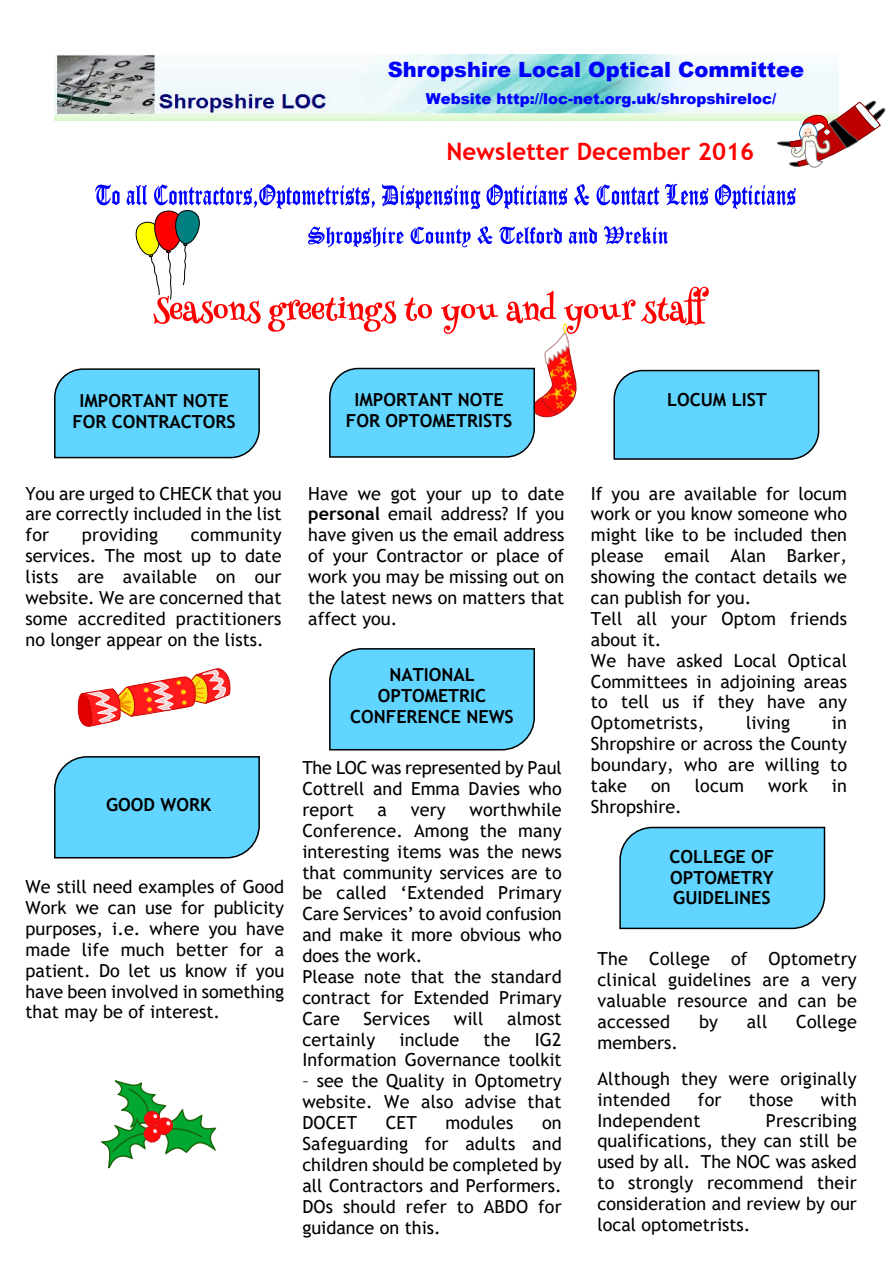
<style>
.page{position:relative;width:893px;height:1263px;background:#fff}
.page>*{position:absolute;margin:0;border:0;box-sizing:border-box;transform-origin:0 0}
.t1{font:700 24px "Trebuchet MS";color:#f00}
.t2{font:900 21px "Arial";color:#00f}
.t3{font:18px/20.9px "Trebuchet MS";color:#000;text-align:justify}
.t4{font:700 18px/20.9px "Trebuchet MS";color:#000;text-align:center}
.t5{font:900 15px "Arial";color:#00f}
.s1{font-weight:700}
</style>
<div class="page">
<img style="left:54px;top:54px;width:785px;height:67px">
<svg style="left:777px;top:100px;width:109px;height:68px"></svg>
<svg style="left:54px;top:184px;width:766px;height:276px"></svg>
<svg style="left:329px;top:648px;width:206px;height:103px;background:#61cdf4"></svg>
<svg style="left:619px;top:826px;width:207px;height:104px;background:#63cef4"></svg>
<svg style="left:54px;top:756px;width:206px;height:103px;background:#61cdf4"></svg>
<svg style="left:101px;top:1080px;width:116px;height:89px"></svg>
<svg style="left:77px;top:668px;width:154px;height:59px"></svg>
<p class="t2" style="left:388px;top:62px;width:418px">Shropshire Local Optical Committee</p>
<p class="t5" style="left:426px;top:93px;width:352px">Website http://loc-net.org.uk/shropshireloc/</p>
<h1 class="t1" style="left:446px;top:142px;width:309px">Newsletter December 2016</h1>
<p class="t4" style="left:72px;top:392px;width:165px">IMPORTANT NOTE<br>FOR CONTRACTORS</p>
<p class="t4" style="left:346px;top:391px;width:168px">IMPORTANT NOTE<br>FOR OPTOMETRISTS</p>
<p class="t3" style="left:26px;top:484px;width:258px">You are urged to CHECK that you are correctly included in the list for</p>
<p class="t3" style="left:82px;top:526px;width:78px">providing</p>
<p class="t3" style="left:26px;top:526px;width:258px;text-indent:165px">community services. The most up to date lists are available on our website. We are concerned that some accredited practitioners no longer appear on the lists.</p>
<p class="t4" style="left:106px;top:796px;width:107px">GOOD WORK</p>
<p class="t3" style="left:26px;top:878px;width:260px">We still need examples of Good Work we can use for publicity purposes, i.e. where you have made life much better for a patient. Do let us know if you have been involved in something that may be of interest.</p>
<p class="t3" style="left:308px;top:484px;width:258px">Have we got your up to date <span class="s1">personal</span> email address? If you have given us the email address of your Contractor or place of work you may be missing out on the latest news on matters that affect you.</p>
<p class="t4" style="left:350px;top:666px;width:165px">NATIONAL<br>OPTOMETRIC<br>CONFERENCE NEWS</p>
<p class="t3" style="left:302px;top:759px;width:261px">The LOC was represented by Paul Cottrell and Emma Davies who report</p>
<p class="t3" style="left:302px;top:801px;width:261px;text-align:left;text-indent:167px">worthwhile<br>Conference. Among the many interesting items was the news that community services are to be called ‘Extended Primary<br>Care Services’ to avoid confusion and make it more obvious who does the work.<br>Please note that the standard contract for Extended Primary<br>Care</p>
<p class="t3" style="left:378px;top:801px;width:11px">a</p>
<p class="t3" style="left:411px;top:801px;width:37px">very</p>
<p class="t3" style="left:363px;top:1009px;width:68px">Services</p>
<p class="t3" style="left:454px;top:1009px;width:31px">will</p>
<p class="t3" style="left:507px;top:1009px;width:56px">almost</p>
<p class="t3" style="left:302px;top:1030px;width:74px">certainly</p>
<p class="t3" style="left:399px;top:1030px;width:61px">include</p>
<p class="t3" style="left:483px;top:1030px;width:29px">the</p>
<p class="t3" style="left:302px;top:1030px;width:261px;text-align:right">IG2<br>Information Governance toolkit</p>
<p class="t3" style="left:302px;top:1072px;width:261px">– see the Quality in Optometry website. We also advise that DOCET</p>
<p class="t3" style="left:386px;top:1114px;width:33px">CET</p>
<p class="t3" style="left:445px;top:1114px;width:70px">modules</p>
<p class="t3" style="left:302px;top:1114px;width:261px;text-indent:240px">on Safeguarding for adults and children should be completed by all Contractors and Performers.<br>DOs should refer to ABDO for guidance on this.</p>
<p class="t4" style="left:667px;top:391px;width:101px">LOCUM LIST</p>
<p class="t3" style="left:591px;top:484px;width:258px;text-align:left">If you are available for locum work or you know someone who might like to be included then please email Alan Barker, showing the contact details we can publish for you.<br>Tell all your Optom friends about it.<br>We have asked Local Optical<br>Committees in adjoining areas to tell us if they have any<br>Optometrists,</p>
<p class="t3" style="left:746px;top:714px;width:46px">living</p>
<p class="t3" style="left:591px;top:714px;width:258px;text-indent:241px">in Shropshire or across the County boundary, who are willing to take</p>
<p class="t3" style="left:651px;top:777px;width:21px">on</p>
<p class="t3" style="left:695px;top:777px;width:51px">locum</p>
<p class="t3" style="left:768px;top:777px;width:41px">work</p>
<p class="t3" style="left:832px;top:777px;width:17px">in</p>
<p class="t3" style="left:591px;top:797px;width:92px">Shropshire.</p>
<p class="t4" style="left:670px;top:847px;width:106px;text-align:justify">COLLEGE OF OPTOMETRY GUIDELINES</p>
<p class="t3" style="left:597px;top:950px;width:261px">The College of Optometry clinical guidelines are a very valuable resource and can be accessed</p>
<p class="t3" style="left:699px;top:1013px;width:21px">by</p>
<p class="t3" style="left:747px;top:1013px;width:22px">all</p>
<p class="t3" style="left:796px;top:1013px;width:62px">College</p>
<p class="t3" style="left:597px;top:1026px;width:261px;line-height:35.8px">members.<br>Although they were originally</p>
<p class="t3" style="left:597px;top:1090px;width:74px">intended</p>
<p class="t3" style="left:698px;top:1090px;width:25px">for</p>
<p class="t3" style="left:749px;top:1090px;width:46px">those</p>
<p class="t3" style="left:821px;top:1090px;width:38px">with</p>
<p class="t3" style="left:597px;top:1111px;width:104px">Independent</p>
<p class="t3" style="left:597px;top:1111px;width:261px;text-indent:168px">Prescribing qualifications, they can still be used by all. The NOC was asked to strongly recommend their consideration and review by our local optometrists.</p>
</div>
